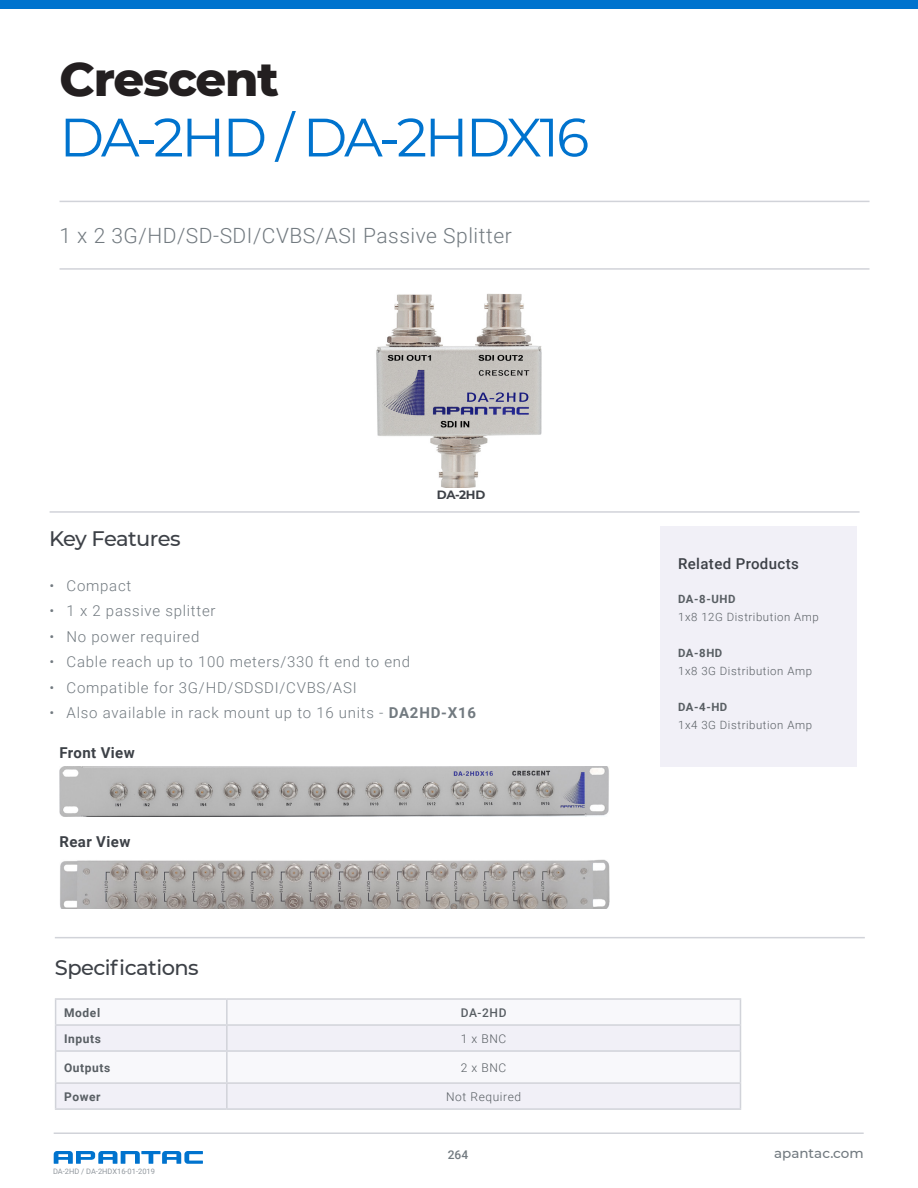
<style>
.page{position:relative;width:918px;height:1188px;background:#fff}
.page>*{position:absolute;margin:0;border:0;box-sizing:border-box;transform-origin:0 0}
.t1{font:54px "Montserrat";letter-spacing:-.05em;color:#0073ce}
.t2{font:800 48px "Montserrat";letter-spacing:-.025em;color:#231f20}
.t3{font:300 21px "Roboto";letter-spacing:.025em;color:#727a80}
.t4{font:500 21px "Montserrat";letter-spacing:-.025em;color:#3d4147}
.t5{font:300 15px "Roboto";letter-spacing:.05em;color:#727a80}
.t6{font:700 15px "Roboto";letter-spacing:.025em;color:#3d4147}
.t7{font:500 15px "Roboto";letter-spacing:.025em;color:#3d4147}
.t8{font:500 13.5px "Montserrat";color:#727a80}
.t9{font:700 12px "Roboto";letter-spacing:.05em;color:#585e63}
.t10{font:300 12px "Roboto";letter-spacing:.05em;color:#585e63}
.t11{font:700 12px "Montserrat";color:#3d4147}
.t12{font:500 12px "Roboto";color:#585e63}
.t13{font:500 12px "Roboto";color:#727a80}
.t14{font:300 11.4px "Roboto";letter-spacing:.05em;color:#585e63}
.t15{font:700 11.4px "Roboto";letter-spacing:.05em;color:#585e63}
.Section_Marker{font:7.5px "Roboto";color:#92989e}
.s1{font-weight:700}
</style>
<div class="page">
<div style="left:0;top:0;width:918px;height:9px;background:#0073ce"></div>
<hr style="left:54px;top:1133px;width:810px;height:1px;background:#d1d3d9">
<svg style="left:54px;top:1151px;width:149px;height:13px"></svg>
<hr style="left:60px;top:201px;width:810px;height:1px;background:#d1d3d9">
<hr style="left:60px;top:268px;width:810px;height:2px;background:#d1d3d9">
<hr style="left:50px;top:511px;width:810px;height:2px;background:#d1d3d9">
<div style="left:56px;top:1026px;width:684px;height:82px;background:#f1f0f7"></div>
<hr style="left:55px;top:998px;width:172px;height:2px;background:#d1d3d9">
<hr style="left:227px;top:998px;width:514px;height:2px;background:#d1d3d9">
<hr style="left:226px;top:1000px;width:2px;height:24px;background:#d1d3d9">
<hr style="left:55px;top:1024px;width:172px;height:2px;background:#d1d3d9">
<svg style="left:55px;top:1000px;width:1px;height:50px"></svg>
<hr style="left:227px;top:1024px;width:514px;height:2px;background:#d1d3d9">
<hr style="left:226px;top:1026px;width:2px;height:24px;background:#d1d3d9">
<svg style="left:740px;top:1000px;width:1px;height:50px"></svg>
<hr style="left:55px;top:1050px;width:172px;height:2px;background:#d1d3d9">
<hr style="left:55px;top:1052px;width:1px;height:30px;background:#d1d3d9">
<hr style="left:227px;top:1050px;width:514px;height:2px;background:#d1d3d9">
<hr style="left:226px;top:1052px;width:2px;height:30px;background:#d1d3d9">
<hr style="left:740px;top:1052px;width:1px;height:30px;background:#d1d3d9">
<hr style="left:55px;top:1082px;width:172px;height:2px;background:#d1d3d9">
<svg style="left:55px;top:1084px;width:1px;height:24px"></svg>
<hr style="left:227px;top:1082px;width:514px;height:2px;background:#d1d3d9">
<hr style="left:226px;top:1084px;width:2px;height:24px;background:#d1d3d9">
<svg style="left:740px;top:1084px;width:1px;height:24px"></svg>
<hr style="left:55px;top:1108px;width:172px;height:2px;background:#d1d3d9">
<hr style="left:227px;top:1108px;width:514px;height:2px;background:#d1d3d9">
<hr style="left:55px;top:937px;width:810px;height:1px;background:#d1d3d9">
<div style="left:660px;top:526px;width:197px;height:240px;background:#f1f0f7"></div>
<img style="left:376px;top:293px;width:166px;height:194px">
<img style="left:60px;top:767px;width:549px;height:49px">
<img style="left:60px;top:859px;width:549px;height:49px">
<h2 class="t2" style="left:60px;top:44px;width:221px">Crescent</h2>
<h1 class="t1" style="left:60px;top:100px;width:531px">DA-2HD / DA-2HDX16</h1>
<p class="t3" style="left:60px;top:220px;width:454px">1 x 2 3G/HD/SD-SDI/CVBS/ASI Passive Splitter</p>
<p class="t4" style="left:49px;top:523px;width:133px">Key Features</p>
<p class="t11" style="left:437px;top:486px;width:50px">DA-2HD</p>
<p class="t5" style="left:50px;top:575px;width:83px">• Compact</p>
<p class="t5" style="left:50px;top:600px;width:168px">• 1 x 2 passive splitter</p>
<p class="t5" style="left:50px;top:626px;width:151px">• No power required</p>
<p class="t5" style="left:50px;top:651px;width:362px">• Cable reach up to 100 meters/330 ft end to end</p>
<p class="t5" style="left:50px;top:677px;width:309px">• Compatible for 3G/HD/SDSDI/CVBS/ASI</p>
<p class="t5" style="left:50px;top:702px;width:428px">• Also available in rack mount up to 16 units - <span class="s1">DA2HD-X16</span></p>
<p class="t6" style="left:60px;top:742px;width:77px">Front View</p>
<p class="t6" style="left:60px;top:831px;width:72px">Rear View</p>
<p class="t4" style="left:55px;top:953px;width:145px">Specifications</p>
<p class="t9" style="left:64px;top:1004px;width:38px">Model</p>
<p class="t12" style="left:461px;top:1004px;width:47px">DA-2HD</p>
<p class="t9" style="left:64px;top:1030px;width:38px">Inputs</p>
<p class="t10" style="left:461px;top:1030px;width:47px">1 x BNC</p>
<p class="t9" style="left:64px;top:1059px;width:48px">Outputs</p>
<p class="t10" style="left:461px;top:1059px;width:47px">2 x BNC</p>
<p class="t9" style="left:64px;top:1088px;width:38px">Power</p>
<p class="t10" style="left:446px;top:1088px;width:77px">Not Required</p>
<p class="Section_Marker" style="left:53px;top:1166px;width:103px">DA-2HD / DA-2HDX16-01-2019</p>
<p class="t13" style="left:448px;top:1146px;width:22px">264</p>
<p class="t7" style="left:678px;top:553px;width:122px">Related Products</p>
<p class="t15" style="left:678px;top:591px;width:59px">DA-8-UHD</p>
<p class="t14" style="left:678px;top:609px;width:142px">1x8 12G Distribution Amp</p>
<p class="t15" style="left:678px;top:645px;width:46px">DA-8HD</p>
<p class="t14" style="left:678px;top:663px;width:135px">1x8 3G Distribution Amp</p>
<p class="t15" style="left:678px;top:699px;width:51px">DA-4-HD</p>
<p class="t14" style="left:678px;top:717px;width:135px">1x4 3G Distribution Amp</p>
<p class="t8" style="left:774px;top:1143px;width:91px">apantac.com</p>
</div>
